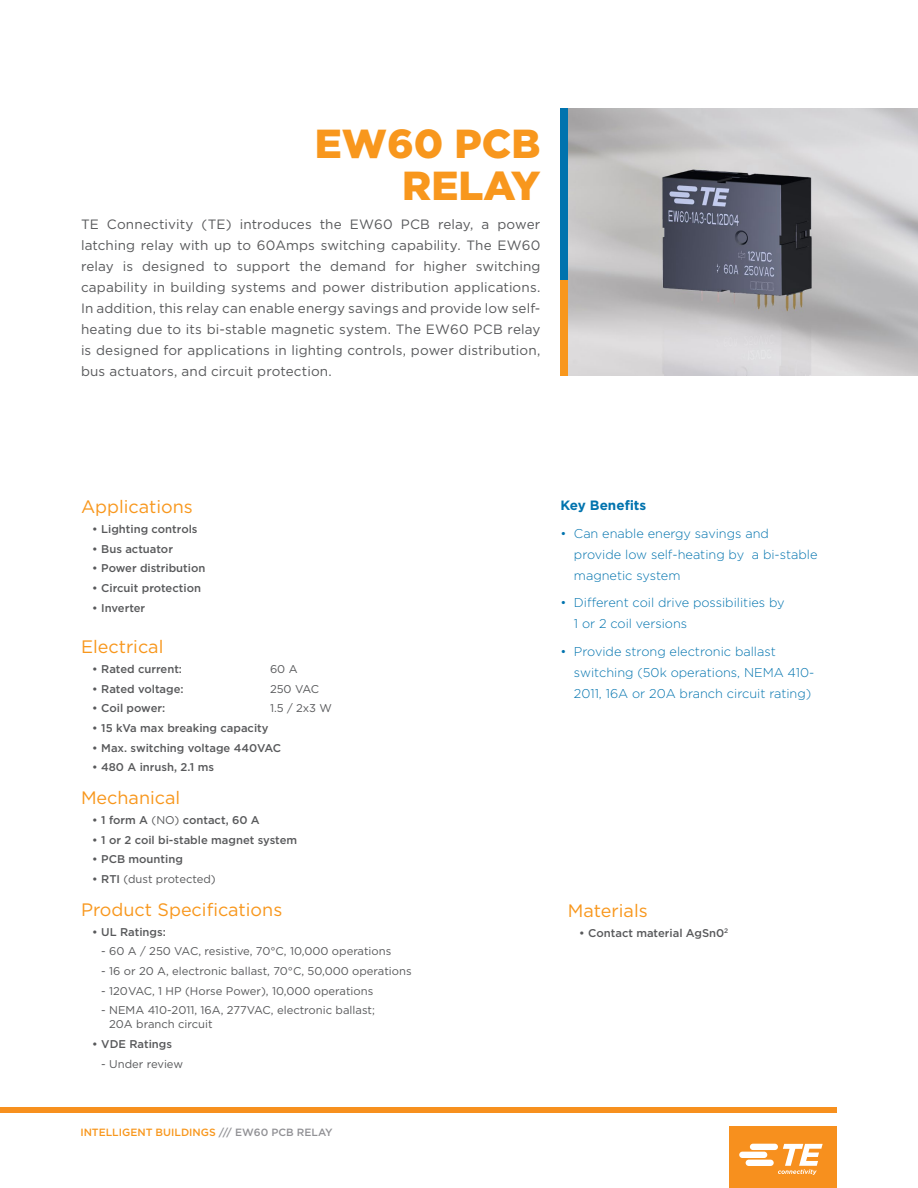
<style>
.page{position:relative;width:918px;height:1188px;background:#fff}
.page>*{position:absolute;margin:0;border:0;box-sizing:border-box;transform-origin:0 0}
.Orange_BODY_HEADINGS{font:900 40.5px/42px "Gotham";color:#f8971d;text-align:right}
.Orange_BODY_HEADINGS-2{font:18px "Gotham";color:#f8971d}
.TEXT_UNDER_BLUE_HEAD{font:13.5px/21px "Gotham";letter-spacing:.01em;color:#58595b;text-align:justify}
.KEY_FEATURE__TITLE{font:700 13.5px "Gotham";color:#0073ae}
.t1{font:300 12.75px/21px "Gotham";color:#0073ae}
.t2{font:500 11.25px "Gotham";color:#58595b}
.BLUE_BULLET_TEXT{font:11.25px/14.2px "Gotham";color:#58595b}
.t3{font:500 10.5px "Gotham";color:#f8971d}
.s1{font-weight:400}
.s2{font-weight:500}
.s3{color:#919195}
</style>
<div class="page">
<img style="left:568px;top:108px;width:350px;height:268px">
<div style="left:560px;top:280px;width:8px;height:96px;background:#f8971d"></div>
<div style="left:560px;top:108px;width:8px;height:172px;background:#0073ae"></div>
<div style="left:0;top:1107px;width:837px;height:6px;background:#f7901e"></div>
<div style="left:729px;top:1126px;width:108px;height:62px;background:#f7901e"></div>
<svg style="left:739px;top:1144px;width:84px;height:31px"></svg>
<p class="Orange_BODY_HEADINGS" style="left:315px;top:122px;width:227px">EW60 PCB<br>RELAY</p>
<p class="TEXT_UNDER_BLUE_HEAD" style="left:81px;top:213px;width:461px">TE Connectivity (TE) introduces the EW60 PCB relay, a power latching relay with up to 60Amps switching capability. The EW60 relay is designed to support the demand for higher switching capability in building systems and power distribution applications.<br>In addition, this relay can enable energy savings and provide low self&shy;heating due to its bi-stable magnetic system. The EW60 PCB relay is designed for applications in lighting controls, power distribution, bus actuators, and circuit protection.</p>
<p class="Orange_BODY_HEADINGS-2" style="left:81px;top:495px;width:113px">Applications</p>
<p class="t2" style="left:92px;top:522px;width:107px">• Lighting controls</p>
<p class="t2" style="left:92px;top:541px;width:82px">• Bus actuator</p>
<p class="t2" style="left:92px;top:561px;width:115px">• Power distribution</p>
<p class="t2" style="left:92px;top:581px;width:110px">• Circuit protection</p>
<p class="t2" style="left:92px;top:601px;width:54px">• Inverter</p>
<p class="Orange_BODY_HEADINGS-2" style="left:81px;top:636px;width:84px">Electrical</p>
<p class="t2" style="left:92px;top:662px;width:91px">• Rated current:</p>
<p class="BLUE_BULLET_TEXT" style="left:270px;top:662px;width:29px">60 A</p>
<p class="t2" style="left:92px;top:681px;width:93px">• Rated voltage:</p>
<p class="BLUE_BULLET_TEXT" style="left:270px;top:681px;width:51px">250 VAC</p>
<p class="t2" style="left:92px;top:701px;width:75px">• Coil power:</p>
<p class="BLUE_BULLET_TEXT" style="left:270px;top:701px;width:64px">1.5 / 2x3 W</p>
<p class="t2" style="left:92px;top:721px;width:178px">• 15 kVa max breaking capacity</p>
<p class="t2" style="left:92px;top:740px;width:190px">• Max. switching voltage 440VAC</p>
<p class="t2" style="left:92px;top:760px;width:123px">• 480 A inrush, 2.1 ms</p>
<p class="Orange_BODY_HEADINGS-2" style="left:81px;top:786px;width:101px">Mechanical</p>
<p class="t2" style="left:92px;top:813px;width:169px">• 1 form A <span class="s1">(NO)</span> contact, 60 A</p>
<p class="t2" style="left:92px;top:832px;width:206px">• 1 or 2 coil bi-stable magnet system</p>
<p class="t2" style="left:92px;top:852px;width:92px">• PCB mounting</p>
<p class="BLUE_BULLET_TEXT" style="left:92px;top:872px;width:125px"><span class="s2">• RTI</span> (dust protected)</p>
<p class="Orange_BODY_HEADINGS-2" style="left:81px;top:898px;width:203px">Product Specifications</p>
<p class="t2" style="left:92px;top:924px;width:75px">• UL Ratings:</p>
<p class="BLUE_BULLET_TEXT" style="left:101px;top:944px;width:292px">- 60 A / 250 VAC, resistive, 70°C, 10,000 operations</p>
<p class="BLUE_BULLET_TEXT" style="left:101px;top:964px;width:312px">- 16 or 20 A, electronic ballast, 70°C, 50,000 operations</p>
<p class="BLUE_BULLET_TEXT" style="left:101px;top:983px;width:274px">- 120VAC, 1 HP (Horse Power), 10,000 operations</p>
<p class="BLUE_BULLET_TEXT" style="left:109px;top:1003px;width:267px;text-indent:-8px">- NEMA 410-2011, 16A, 277VAC, electronic ballast;<br>20A branch circuit</p>
<p class="t2" style="left:92px;top:1037px;width:81px">• VDE Ratings</p>
<p class="BLUE_BULLET_TEXT" style="left:101px;top:1056px;width:83px">- Under review</p>
<p class="t3" style="left:80px;top:1126px;width:254px">INTELLIGENT BUILDINGS <span class="s3">/// EW60 PCB RELAY</span></p>
<p class="KEY_FEATURE__TITLE" style="left:560px;top:496px;width:87px">Key Benefits</p>
<p class="t1" style="left:574px;top:522px;width:245px;text-indent:-14px">• Can enable energy savings and provide low self-heating by a bi-stable magnetic system</p>
<p class="t1" style="left:574px;top:592px;width:212px;text-indent:-14px">• Different coil drive possibilities by<br>1 or 2 coil versions</p>
<p class="t1" style="left:574px;top:641px;width:242px;text-indent:-14px">• Provide strong electronic ballast switching (50k operations, NEMA 410-<br>2011, 16A or 20A branch circuit rating)</p>
<p class="Orange_BODY_HEADINGS-2" style="left:568px;top:899px;width:81px">Materials</p>
<p class="t2" style="left:579px;top:926px;width:151px">• Contact material AgSn0<sup>2</sup></p>
</div>
